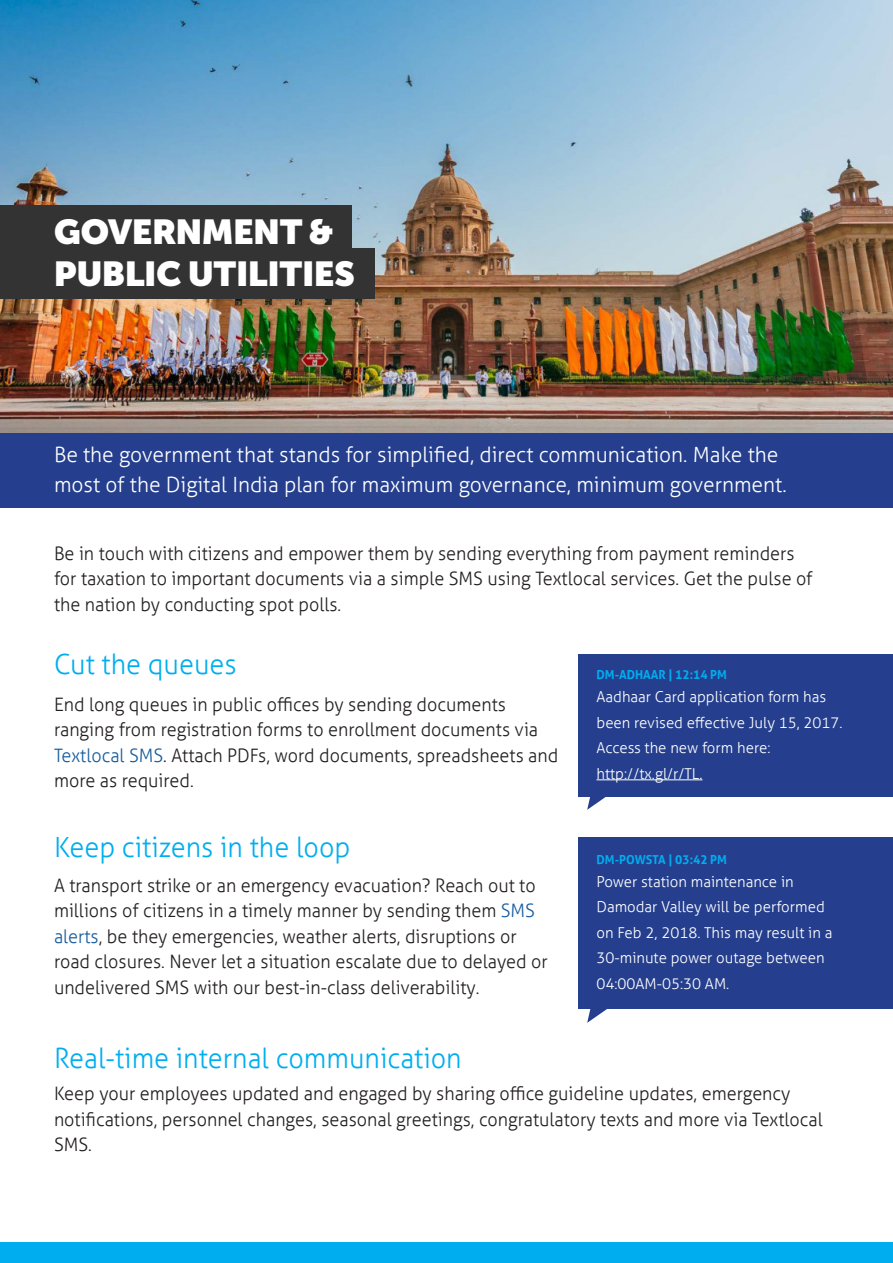
<style>
.page{position:relative;width:893px;height:1263px;background:#fff}
.page>*{position:absolute;margin:0;border:0;box-sizing:border-box;transform-origin:0 0}
.t1{font:900 34.5px/41.4px "Museo Sans Display";color:#fff}
.t2{font:300 27.75px "Aller";color:#00aeef}
.box_paragraph{font:300 21px "Aller";color:#fff}
.Paragraph{font:300 18.6px/25.5px "Aller";color:#231f20}
.SMS{font:300 15px/25.5px "Aller";color:#fff}
.Paragraph-2{font:700 12.3px "Aller";color:#00aeef}
.s1{color:#175d9e}
</style>
<div class="page">
<div style="left:0;top:433px;width:893px;height:75px;background:#253f8e"></div>
<img style="left:0;top:0;width:893px;height:433px">
<div style="left:0;top:206px;width:352px;height:49px;background:#333"></div>
<div style="left:0;top:248px;width:375px;height:50px;background:#333"></div>
<svg style="left:587px;top:796px;width:20px;height:14px"></svg>
<div style="left:579px;top:654px;width:314px;height:142px;background:#253f8e"></div>
<hr style="left:596px;top:779px;width:106px;height:1px;background:#fff">
<svg style="left:587px;top:1008px;width:20px;height:15px"></svg>
<div style="left:579px;top:837px;width:314px;height:171px;background:#253f8e"></div>
<div style="left:0;top:1242px;width:893px;height:21px;background:#00aeef"></div>
<p class="t1" style="left:54px;top:211px;width:302px">GOVERNMENT &amp;<br>PUBLIC UTILITIES</p>
<p class="box_paragraph" style="left:54px;top:442px;width:726px">Be the government that stands for simplified, direct communication. Make the</p>
<p class="box_paragraph" style="left:54px;top:472px;width:734px">most of the Digital India plan for maximum governance, minimum government.</p>
<p class="Paragraph" style="left:54px;top:540px;width:742px">Be in touch with citizens and empower them by sending everything from payment reminders</p>
<p class="Paragraph" style="left:54px;top:566px;width:760px">for taxation to important documents via a simple SMS using Textlocal services. Get the pulse of</p>
<p class="Paragraph" style="left:54px;top:591px;width:289px">the nation by conducting spot polls.</p>
<p class="t2" style="left:54px;top:647px;width:184px">Cut the queues</p>
<p class="Paragraph" style="left:54px;top:691px;width:506px">End long queues in public offices by sending documents ranging from registration forms to enrollment documents via <span class="s1">Textlocal SMS</span>. Attach PDFs, word documents, spreadsheets and more as required.</p>
<p class="t2" style="left:54px;top:830px;width:298px">Keep citizens in the loop</p>
<p class="Paragraph" style="left:54px;top:872px;width:495px">A transport strike or an emergency evacuation? Reach out to millions of citizens in a timely manner by sending them <span class="s1">SMS alerts</span>, be they emergencies, weather alerts, disruptions or road closures. Never let a situation escalate due to delayed or undelivered SMS with our best-in-class deliverability.</p>
<p class="t2" style="left:54px;top:1042px;width:409px">Real-time internal communication</p>
<p class="Paragraph-2" style="left:596px;top:667px;width:132px">DM-ADHAAR | 12:14 PM</p>
<p class="SMS" style="left:596px;top:684px;width:248px">Aadhaar Card application form has been revised effective July 15, 2017.<br>Access the new form here:</p>
<p class="SMS" style="left:596px;top:761px;width:107px">http://tx.gl/r/TL.</p>
<p class="Paragraph-2" style="left:596px;top:852px;width:132px">DM-POWSTA | 03:42 PM</p>
<p class="SMS" style="left:596px;top:869px;width:237px">Power station maintenance in<br>Damodar Valley will be performed on Feb 2, 2018. This may result in a<br>30-minute power outage between<br>04:00AM-05:30 AM.</p>
<p class="Paragraph" style="left:54px;top:1081px;width:770px">Keep your employees updated and engaged by sharing office guideline updates, emergency notifications, personnel changes, seasonal greetings, congratulatory texts and more via Textlocal<br>SMS.</p>
</div>
